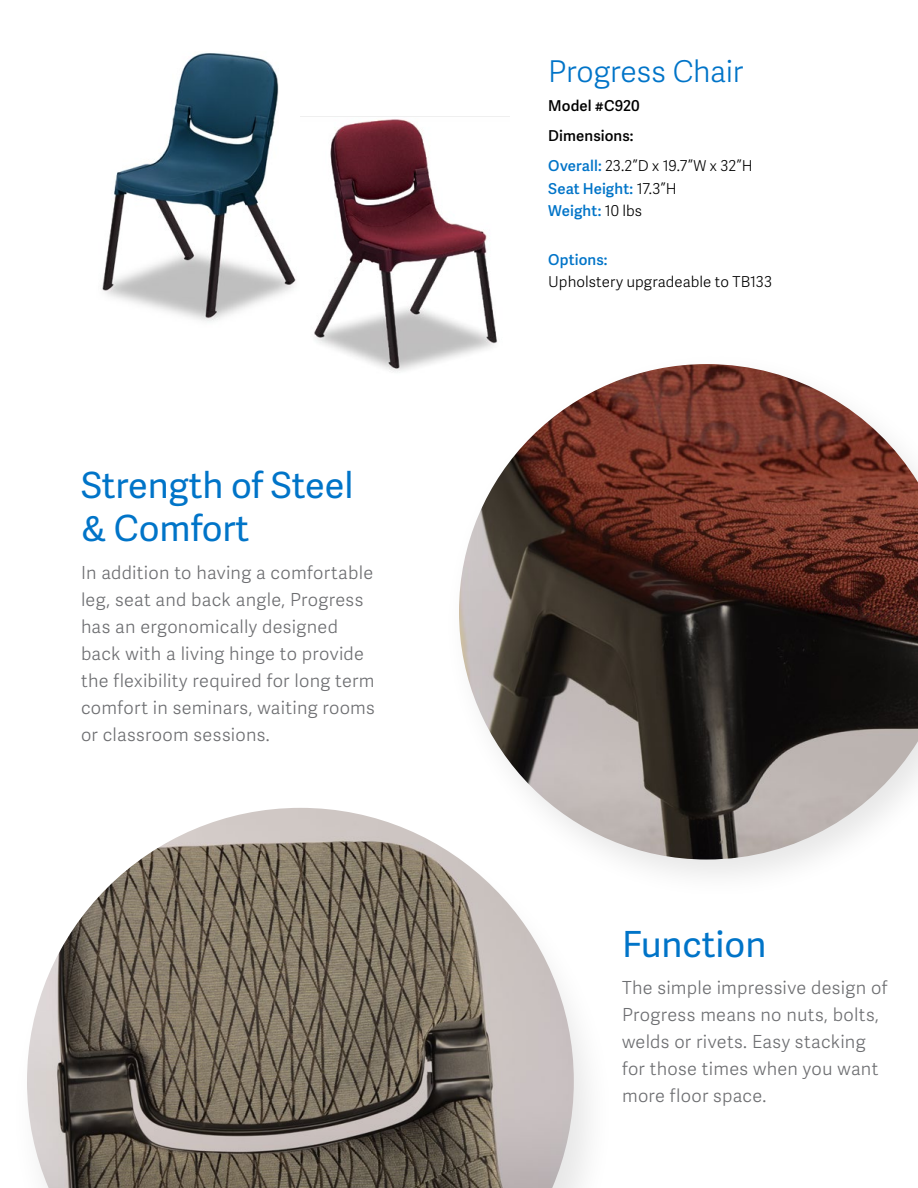
<style>
.page{position:relative;width:918px;height:1188px;background:#fff}
.page>*{position:absolute;margin:0;border:0;box-sizing:border-box;transform-origin:0 0}
.t1{font:36px/43.2px "Adelle Sans";color:#0074c8}
.t2{font:300 30px "Adelle Sans";letter-spacing:-.01em;color:#0074c8}
.t3{font:300 18px/27px "Adelle Sans";letter-spacing:.015em;color:#6d6e71}
.t4{font:600 15px/30px "Adelle Sans";letter-spacing:.005em;color:#000}
.t5{font:600 15px/22.5px "Adelle Sans";letter-spacing:.005em;color:#0074c8}
.t6{font:300 15px "Adelle Sans";letter-spacing:.005em;color:#000}
.s1{color:#0074c8}
.s2{font-weight:300}
.s3{font-weight:300;color:#000}
</style>
<div class="page">
<img style="left:102px;top:53px;width:194px;height:269px">
<img style="left:300px;top:116px;width:209px;height:256px">
<div style="left:8px;top:811px;width:608px;height:377px;background:#000;opacity:.1"></div>
<img style="left:27px;top:808px;width:547px;height:380px">
<div style="left:442px;top:349px;width:476px;height:552px;background:#000;opacity:.1"></div>
<img style="left:459px;top:364px;width:459px;height:496px">
<h1 class="t1" style="left:81px;top:463px;width:274px">Strength of Steel &amp; Comfort</h1>
<p class="t3" style="left:81px;top:558px;width:295px">In addition to having a comfortable leg, seat and back angle, Progress has an ergonomically designed back with a living hinge to provide the flexibility required for long term comfort in seminars, waiting rooms or classroom sessions.</p>
<h2 class="t2" style="left:548px;top:51px;width:197px">Progress Chair</h2>
<p class="t4" style="left:548px;top:90px;width:206px">Model #C920<br>Dimensions:<br><span class="s1">Overall:</span> <span class="s2">23.2”D x 19.7”W x 32”H</span></p>
<p class="t5" style="left:548px;top:177px;width:130px">Seat Height: <span class="s3">17.3”H<br></span>Weight: <span class="s3">10 lbs</span></p>
<p class="t5" style="left:548px;top:248px;width:61px">Options:</p>
<p class="t6" style="left:548px;top:271px;width:225px">Upholstery upgradeable to TB133</p>
<h1 class="t1" style="left:622px;top:921px;width:146px">Function</h1>
<p class="t3" style="left:622px;top:973px;width:267px">The simple impressive design of<br>Progress means no nuts, bolts, welds or rivets. Easy stacking for those times when you want more floor space.</p>
</div>
